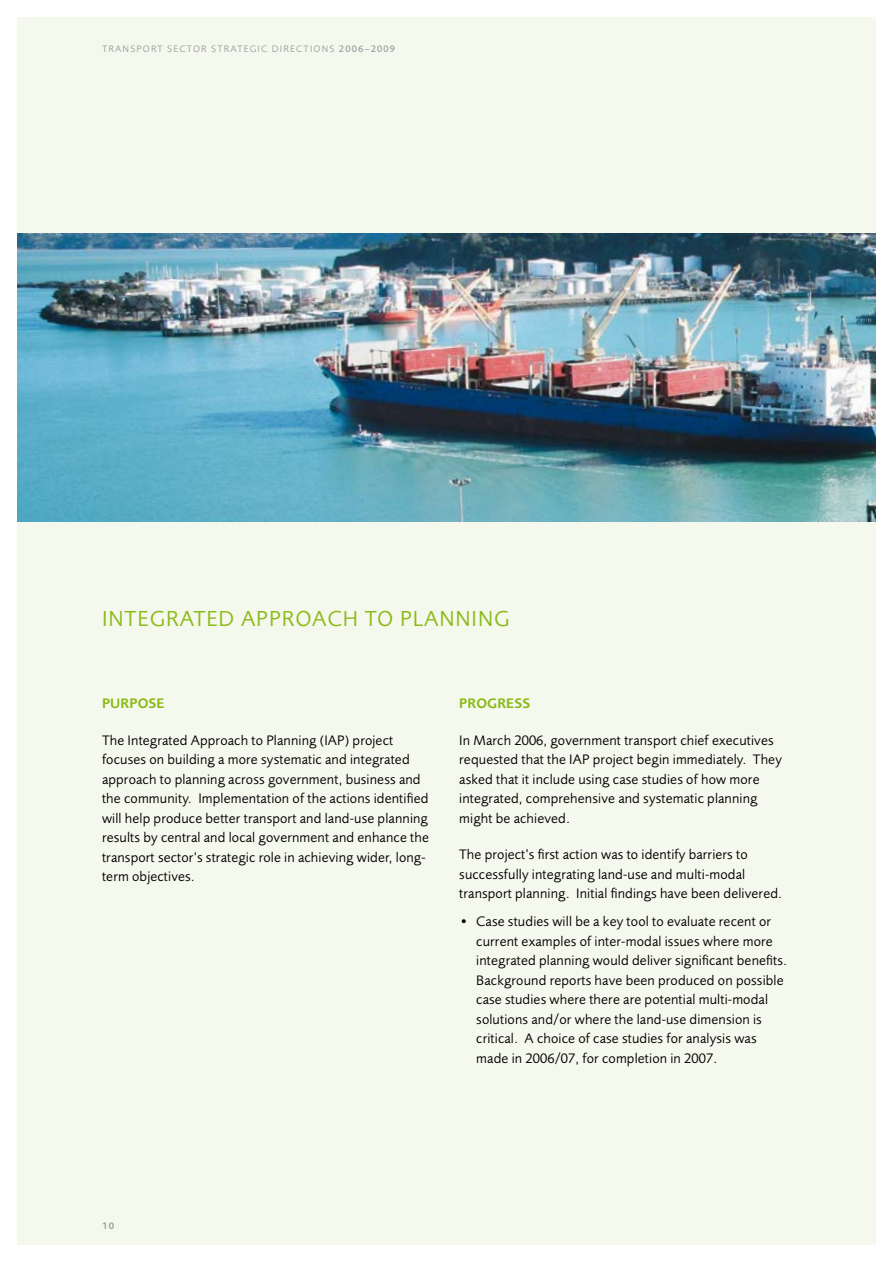
<style>
.page{position:relative;width:893px;height:1263px;background:#fff}
.page>*{position:absolute;margin:0;border:0;box-sizing:border-box;transform-origin:0 0}
.t1{font:22.5px "Foundry Sans";letter-spacing:.04em;color:#89ba16}
.t2{font:14.25px/19.5px "Foundry Sans";letter-spacing:.01em;color:#000}
.t3{font:600 14.25px "Foundry Sans";letter-spacing:.01em;color:#89ba16}
.t4{font:9.75px "Foundry Sans";letter-spacing:.12em;color:#9c9d9f}
.t5{font:600 9.75px "Foundry Sans";color:#9c9d9f}
.s1{font-weight:500}
</style>
<div class="page">
<div style="left:17px;top:17px;width:859px;height:1227px;background:#f5f8ec"></div>
<img style="left:17px;top:234px;width:859px;height:288px">
<p class="t4" style="left:102px;top:43px;width:295px">TRANSPORT SECTOR STRATEGIC DIRECTIONS <span class="s1">2006–2009</span></p>
<h1 class="t1" style="left:102px;top:606px;width:22px">Integrated</h1>
<h1 class="t1" style="left:241px;top:606px;width:87px">Approach</h1>
<h1 class="t1" style="left:365px;top:606px;width:63px">to Planning</h1>
<p class="t3" style="left:102px;top:695px;width:64px">PURPOSE</p>
<p class="t2" style="left:102px;top:730px;width:328px">The Integrated Approach to Planning (IAP) project focuses on building a more systematic and integrated approach to planning across government, business and the community. Implementation of the actions identified will help produce better transport and land-use planning results by central and local government and enhance the transport sector’s strategic role in achieving wider, long&shy;term objectives.</p>
<p class="t3" style="left:459px;top:695px;width:64px">PROGRESS</p>
<p class="t2" style="left:459px;top:730px;width:324px">In March 2006, government transport chief executives requested that the IAP project begin immediately. They asked that it include using case studies of how more integrated, comprehensive and systematic planning might be achieved.</p>
<p class="t2" style="left:459px;top:845px;width:325px">The project’s first action was to identify barriers to successfully integrating land-use and multi-modal transport planning. Initial findings have been delivered.</p>
<p class="t2" style="left:476px;top:912px;width:312px;text-indent:-17px">• Case studies will be a key tool to evaluate recent or current examples of inter-modal issues where more integrated planning would deliver significant benefits.<br>Background reports have been produced on possible case studies where there are potential multi-modal solutions and/or where the land-use dimension is critical. A choice of case studies for analysis was made in 2006/07, for completion in 2007.</p>
<p class="t5" style="left:102px;top:1220px;width:14px">1 0</p>
</div>
